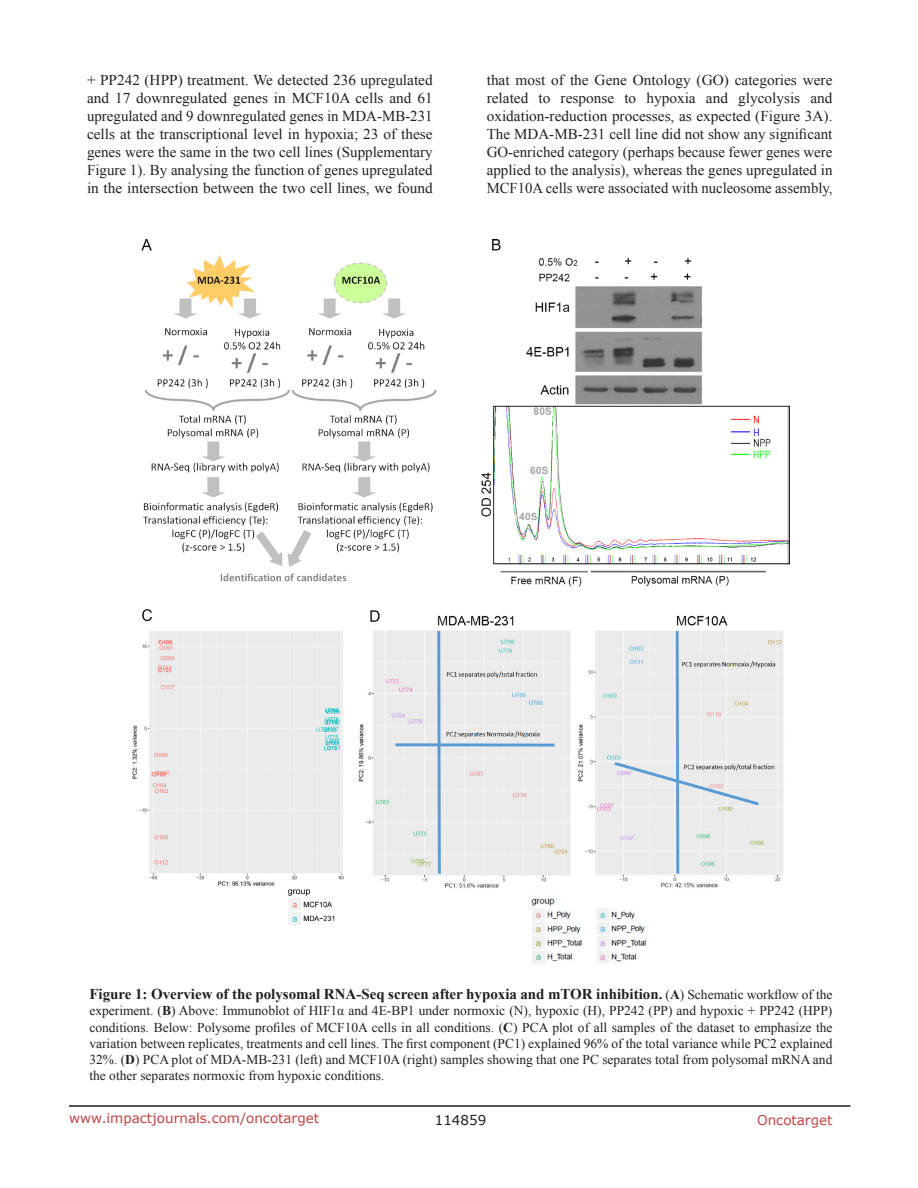
<style>
.page{position:relative;width:918px;height:1188px;background:#fff}
.page>*{position:absolute;margin:0;border:0;box-sizing:border-box;transform-origin:0 0}
.BodyText{font:15px/18px "Times New Roman";color:#231f20;text-align:justify}
.Figuretrx{font:700 15px "Times New Roman";color:#231f20}
.Figuretrx-2{font:13.5px/16.2px "Times New Roman";color:#231f20;text-align:justify}
.t1{font:13.5px "Verdana";color:#c24141}
.t2{font:13.5px "Verdana";color:#231f20}
.s1{font-weight:400;font-size:13.5px}
.s2{font-size:13.5px}
.s3{font-weight:700}
</style>
<div class="page">
<hr style="left:69px;top:1105px;width:781px;height:2px;background:#231f20">
<img style="left:132px;top:240px;width:658px;height:724px">
<p class="BodyText" style="left:87px;top:71px;width:347px">+ PP242 (HPP) treatment. We detected 236 upregulated and 17 downregulated genes in MCF10A cells and 61 upregulated and 9 downregulated genes in MDA-MB-231 cells at the transcriptional level in hypoxia; 23 of these genes were the same in the two cell lines (Supplementary Figure 1). By analysing the function of genes upregulated in the intersection between the two cell lines, we found</p>
<p class="BodyText" style="left:487px;top:71px;width:347px">that most of the Gene Ontology (GO) categories were related to response to hypoxia and glycolysis and oxidation-reduction processes, as expected (Figure 3A).<br>The MDA-MB-231 cell line did not show any significant GO-enriched category (perhaps because fewer genes were applied to the analysis), whereas the genes upregulated in MCF10A cells were associated with nucleosome assembly,</p>
<p class="Figuretrx" style="left:89px;top:984px;width:745px">Figure 1: Overview of the polysomal RNA-Seq screen after hypoxia and mTOR inhibition. <span class="s1">(</span><span class="s2">A</span><span class="s1">) Schematic workflow of the</span></p>
<p class="Figuretrx-2" style="left:89px;top:1003px;width:745px">experiment. (<span class="s3">B</span>) Above: Immunoblot of HIF1α and 4E-BP1 under normoxic (N), hypoxic (H), PP242 (PP) and hypoxic + PP242 (HPP) conditions. Below: Polysome profiles of MCF10A cells in all conditions. (<span class="s3">C</span>) PCA plot of all samples of the dataset to emphasize the variation between replicates, treatments and cell lines. The first component (PC1) explained 96% of the total variance while PC2 explained 32%. (<span class="s3">D</span>) PCA plot of MDA-MB-231 (left) and MCF10A (right) samples showing that one PC separates total from polysomal mRNA and the other separates normoxic from hypoxic conditions.</p>
<p class="t1" style="left:69px;top:1109px;width:252px">www.impactjournals.com/oncotarget</p>
<p class="t2" style="left:435px;top:1111px;width:53px">114859</p>
<p class="t1" style="left:757px;top:1111px;width:77px">Oncotarget</p>
</div>
